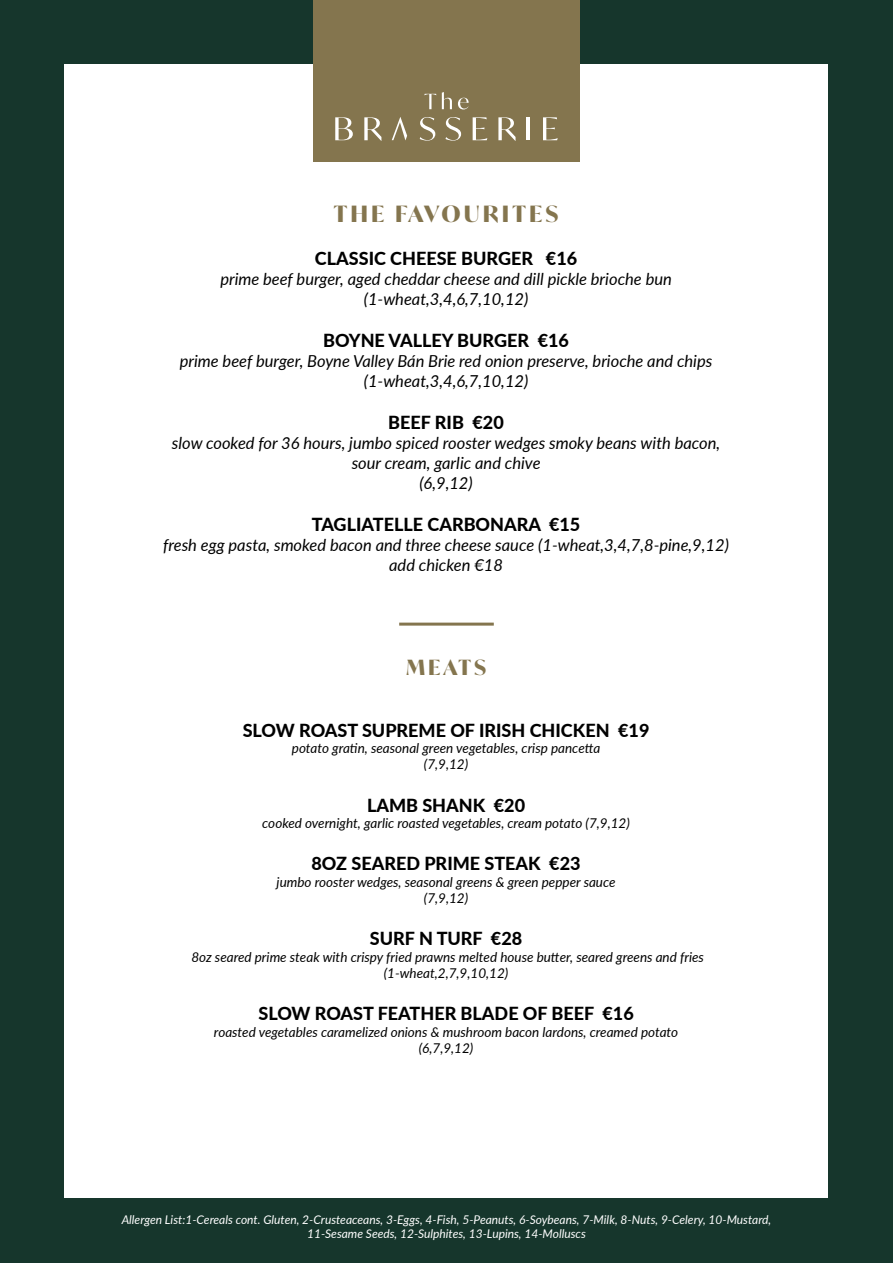
<style>
.page{position:relative;width:893px;height:1263px;background:#16362c}
.page>*{position:absolute;margin:0;border:0;box-sizing:border-box;transform-origin:0 0}
.t1{font:700 22.5px "Ivy Mode";letter-spacing:.14em;color:#84754e}
.t2{font:700 21px "Ivy Mode";letter-spacing:.135em;color:#84754e}
.t3{font:800 18px "Lato";color:#000}
.t4{font:italic 16.5px/19.8px "Lato";color:#000;text-align:center}
.t5{font:italic 13.5px/16.2px "Lato";color:#000;text-align:center}
.t6{font:italic 12px/14.4px "Lato";color:#fff;text-align:center}
</style>
<div class="page">
<div style="left:65px;top:65px;width:763px;height:1133px;background:#fff"></div>
<div style="left:313px;top:0;width:267px;height:162px;background:#84754e"></div>
<svg style="left:424px;top:94px;width:12px;height:15px"></svg>
<svg style="left:442px;top:92px;width:10px;height:17px"></svg>
<svg style="left:458px;top:98px;width:11px;height:11px"></svg>
<svg style="left:335px;top:117px;width:18px;height:23px"></svg>
<svg style="left:364px;top:117px;width:17px;height:24px"></svg>
<svg style="left:420px;top:117px;width:15px;height:24px"></svg>
<svg style="left:445px;top:117px;width:16px;height:24px"></svg>
<svg style="left:473px;top:117px;width:14px;height:23px"></svg>
<svg style="left:498px;top:117px;width:18px;height:24px"></svg>
<hr style="left:527px;top:117px;width:3px;height:23px;background:#fff">
<svg style="left:543px;top:117px;width:15px;height:23px"></svg>
<svg style="left:392px;top:117px;width:15px;height:23px"></svg>
<hr style="left:399px;top:623px;width:95px;height:3px;background:#84754e">
<h1 class="t1" style="left:334px;top:198px;width:226px">THE FAVOURITES</h1>
<h3 class="t3" style="left:315px;top:245px;width:264px">CLASSIC CHEESE BURGER €16</h3>
<p class="t4" style="left:220px;top:268px;width:453px">prime beef burger, aged cheddar cheese and dill pickle brioche bun (1-wheat,3,4,6,7,10,12)</p>
<h3 class="t3" style="left:323px;top:327px;width:247px">BOYNE VALLEY BURGER €16</h3>
<p class="t4" style="left:180px;top:350px;width:534px">prime beef burger, Boyne Valley Bán Brie red onion preserve, brioche and chips (1-wheat,3,4,6,7,10,12)</p>
<h3 class="t3" style="left:388px;top:409px;width:117px">BEEF RIB €20</h3>
<p class="t4" style="left:172px;top:433px;width:550px">slow cooked for 36 hours, jumbo spiced rooster wedges smoky beans with bacon, sour cream, garlic and chive<br>(6,9,12)</p>
<h3 class="t3" style="left:312px;top:511px;width:270px">TAGLIATELLE CARBONARA €15</h3>
<p class="t4" style="left:163px;top:535px;width:567px">fresh egg pasta, smoked bacon and three cheese sauce (1-wheat,3,4,7,8-pine,9,12) add chicken €18</p>
<h2 class="t2" style="left:406px;top:653px;width:81px">MEATS</h2>
<h3 class="t3" style="left:243px;top:717px;width:408px">SLOW ROAST SUPREME OF IRISH CHICKEN €19</h3>
<p class="t5" style="left:292px;top:739px;width:310px">potato gratin, seasonal green vegetables, crisp pancetta (7,9,12)</p>
<h3 class="t3" style="left:367px;top:792px;width:160px">LAMB SHANK €20</h3>
<p class="t5" style="left:262px;top:814px;width:369px">cooked overnight, garlic roasted vegetables, cream potato (7,9,12)</p>
<h3 class="t3" style="left:312px;top:850px;width:271px">8OZ SEARED PRIME STEAK €23</h3>
<p class="t5" style="left:277px;top:873px;width:340px">jumbo rooster wedges, seasonal greens &amp; green pepper sauce (7,9,12)</p>
<h3 class="t3" style="left:370px;top:925px;width:154px">SURF N TURF €28</h3>
<p class="t5" style="left:191px;top:948px;width:514px">8oz seared prime steak with crispy fried prawns melted house butter, seared greens and fries (1-wheat,2,7,9,10,12)</p>
<h3 class="t3" style="left:258px;top:1000px;width:377px">SLOW ROAST FEATHER BLADE OF BEEF €16</h3>
<p class="t5" style="left:214px;top:1023px;width:466px">roasted vegetables caramelized onions &amp; mushroom bacon lardons, creamed potato (6,7,9,12)</p>
<p class="t6" style="left:122px;top:1211px;width:651px">Allergen List:1-Cereals cont. Gluten, 2-Crusteaceans, 3-Eggs, 4-Fish, 5-Peanuts, 6-Soybeans, 7-Milk, 8-Nuts, 9-Celery, 10-Mustard,<br>11-Sesame Seeds, 12-Sulphites, 13-Lupins, 14-Molluscs</p>
</div>
